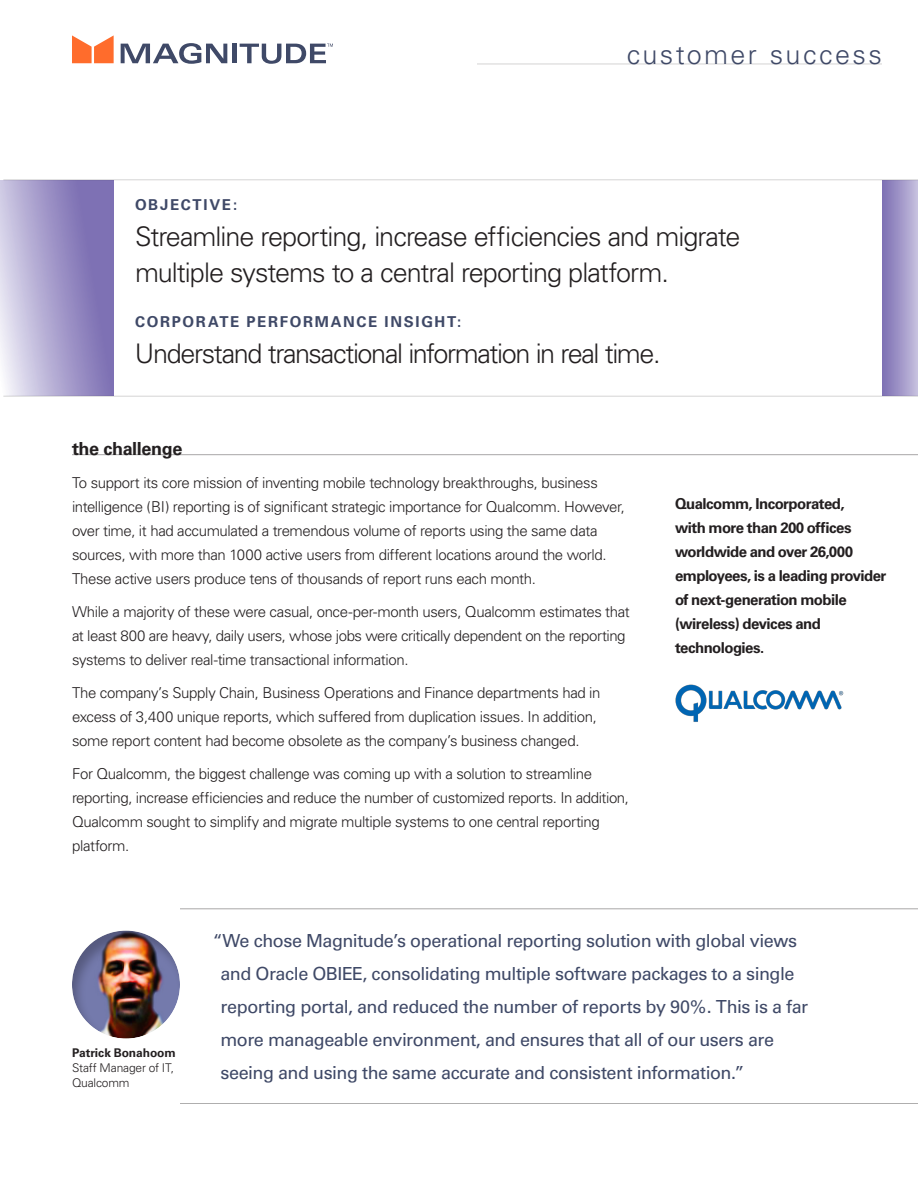
<style>
.page{position:relative;width:918px;height:1188px;background:#fff}
.page>*{position:absolute;margin:0;border:0;box-sizing:border-box;transform-origin:0 0}
.t1{font:300 27px/36px "Univers";letter-spacing:-.04em;color:#231f20}
.t2{font:300 27px "Univers";letter-spacing:.09em;color:#3f4967}
.t3{font:18px/33px "Univers";letter-spacing:-.025em;color:#3f4967}
.t4{font:700 18px "Univers";letter-spacing:-.02em;color:#231f20}
.t5{font:300 15px/24px "Univers";letter-spacing:-.025em;color:#231f20}
.t6{font:700 15px/24px "Univers";letter-spacing:-.035em;color:#231f20}
.t7{font:700 15px "Univers";letter-spacing:.115em;color:#3f4967}
.t8{font:300 12px/15px "Univers";letter-spacing:-.015em;color:#231f20}
.t9{font:700 12px "Univers";letter-spacing:-.005em;color:#231f20}
</style>
<div class="page">
<div style="left:70px;top:929px;width:112px;height:111px;background:#231f20;opacity:.3"></div>
<hr style="left:477px;top:64px;width:405px;height:1px;background:#231f20">
<hr style="left:72px;top:454px;width:846px;height:1px;background:#231f20">
<img style="left:675px;top:684px;width:169px;height:38px">
<svg style="left:0;top:180px;width:113px;height:216px;background:#a79ecc"></svg>
<hr style="left:180px;top:909px;width:738px;height:1px;background:#231f20">
<hr style="left:180px;top:1103px;width:738px;height:1px;background:#231f20">
<svg style="left:72px;top:35px;width:42px;height:28px"></svg>
<svg style="left:121px;top:43px;width:106px;height:21px"></svg>
<div style="left:232px;top:44px;width:5px;height:19px;background:#3f4967"></div>
<svg style="left:240px;top:44px;width:93px;height:20px"></svg>
<div style="left:882px;top:180px;width:36px;height:216px;background:linear-gradient(to right,#7c6eb2,#c4bddd)"></div>
<hr style="left:3px;top:396px;width:915px;height:1px;background:#231f20">
<hr style="left:3px;top:180px;width:915px;height:1px;background:#231f20">
<h1 class="t2" style="left:627px;top:38px;width:257px">customer success</h1>
<p class="t7" style="left:135px;top:196px;width:104px">OBJECTIVE:</p>
<h1 class="t1" style="left:135px;top:219px;width:607px">Streamline reporting, increase efficiencies and migrate multiple systems to a central reporting platform.</h1>
<p class="t7" style="left:135px;top:313px;width:328px">CORPORATE PERFORMANCE INSIGHT:</p>
<h1 class="t1" style="left:135px;top:336px;width:527px">Understand transactional information in real time.</h1>
<p class="t4" style="left:72px;top:438px;width:112px">the challenge</p>
<p class="t5" style="left:72px;top:470px;width:555px">To support its core mission of inventing mobile technology breakthroughs, business intelligence (BI) reporting is of significant strategic importance for Qualcomm. However, over time, it had accumulated a tremendous volume of reports using the same data sources, with more than 1000 active users from different locations around the world.<br>These active users produce tens of thousands of report runs each month.</p>
<p class="t5" style="left:72px;top:599px;width:559px">While a majority of these were casual, once-per-month users, Qualcomm estimates that at least 800 are heavy, daily users, whose jobs were critically dependent on the reporting systems to deliver real-time transactional information.</p>
<p class="t5" style="left:72px;top:680px;width:530px">The company’s Supply Chain, Business Operations and Finance departments had in excess of 3,400 unique reports, which suffered from duplication issues. In addition, some report content had become obsolete as the company’s business changed.</p>
<p class="t5" style="left:72px;top:761px;width:558px">For Qualcomm, the biggest challenge was coming up with a solution to streamline reporting, increase efficiencies and reduce the number of customized reports. In addition, Qualcomm sought to simplify and migrate multiple systems to one central reporting platform.</p>
<p class="t6" style="left:675px;top:492px;width:213px">Qualcomm, Incorporated,<br>with more than 200 offices worldwide and over 26,000 employees, is a leading provider of next-generation mobile (wireless) devices and technologies.</p>
<p class="t9" style="left:72px;top:1046px;width:105px">Patrick Bonahoom</p>
<p class="t8" style="left:72px;top:1060px;width:104px">Staff Manager of IT,<br>Qualcomm</p>
<p class="t3" style="left:220px;top:924px;width:589px;text-indent:-8px">“We chose Magnitude’s operational reporting solution with global views and Oracle OBIEE, consolidating multiple software packages to a single reporting portal, and reduced the number of reports by 90%. This is a far more manageable environment, and ensures that all of our users are seeing and using the same accurate and consistent information.”</p>
</div>
